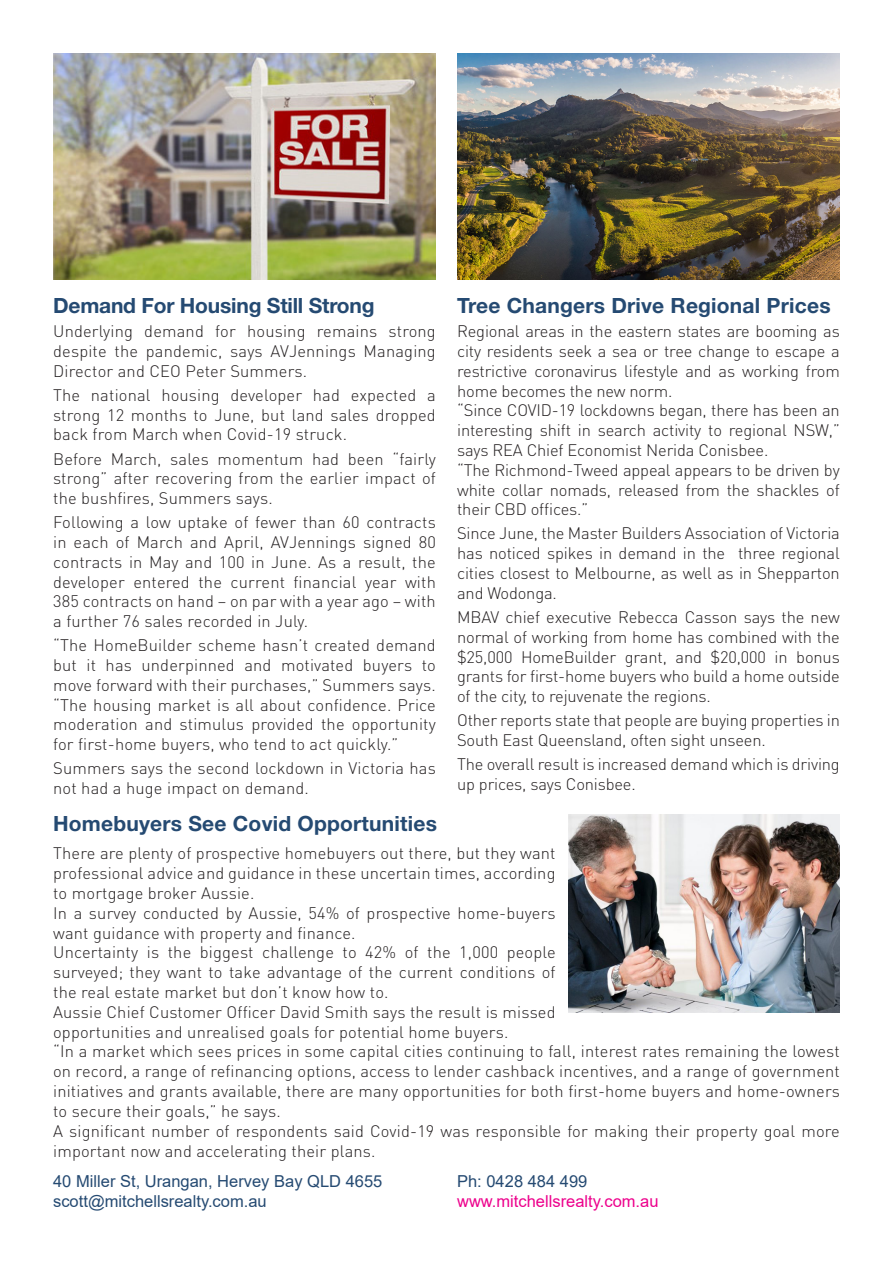
<style>
.page{position:relative;width:893px;height:1263px;background:#fff}
.page>*{position:absolute;margin:0;border:0;box-sizing:border-box;transform-origin:0 0}
.small_sub_header{font:700 21px "Helvetica Neue";letter-spacing:.01em;color:#254a72}
.small_sub_header-2{font:700 21px "Helvetica Neue";letter-spacing:-.01em;color:#254a72}
.Body_Copy{font:300 16.5px/19.8px "DIN Pro";letter-spacing:.01em;color:#231f20;text-align:justify}
.Body_Copy-2{font:300 16.5px/19.8px "DIN Pro";letter-spacing:-.01em;color:#231f20}
.reaching_out_contact{font:16.5px "Arial";color:#254a72}
.reaching_out_contact-2{font:16.5px "Arial";color:#ed008c}
</style>
<div class="page">
<img style="left:568px;top:814px;width:272px;height:198px">
<img style="left:53px;top:53px;width:383px;height:226px">
<img style="left:457px;top:53px;width:383px;height:226px">
<p class="small_sub_header-2" style="left:53px;top:293px;width:323px">Demand For Housing Still Strong</p>
<p class="Body_Copy" style="left:53px;top:321px;width:384px">Underlying demand for housing remains strong despite the pandemic, says AVJennings Managing Director and CEO Peter Summers.</p>
<p class="Body_Copy" style="left:53px;top:384px;width:384px">The national housing developer had expected a strong 12 months to June, but land sales dropped back from March when Covid-19 struck.</p>
<p class="Body_Copy" style="left:53px;top:448px;width:384px">Before March, sales momentum had been “fairly strong” after recovering from the earlier impact of the bushfires, Summers says.</p>
<p class="Body_Copy" style="left:53px;top:512px;width:384px">Following a low uptake of fewer than 60 contracts in each of March and April, AVJennings signed 80 contracts in May and 100 in June. As a result, the developer entered the current financial year with 385 contracts on hand – on par with a year ago – with a further 76 sales recorded in July.</p>
<p class="Body_Copy" style="left:53px;top:635px;width:384px">“The HomeBuilder scheme hasn’t created demand but it has underpinned and motivated buyers to move forward with their purchases,” Summers says. “The housing market is all about confidence. Price moderation and stimulus provided the opportunity for first-home buyers, who tend to act quickly.”</p>
<p class="Body_Copy" style="left:53px;top:758px;width:384px">Summers says the second lockdown in Victoria has not had a huge impact on demand.</p>
<p class="small_sub_header" style="left:457px;top:293px;width:375px">Tree Changers Drive Regional Prices</p>
<p class="Body_Copy" style="left:457px;top:321px;width:384px">Regional areas in the eastern states are booming as city residents seek a sea or tree change to escape a restrictive coronavirus lifestyle and as working from home becomes the new norm.</p>
<p class="Body_Copy" style="left:457px;top:400px;width:384px">“Since COVID-19 lockdowns began, there has been an interesting shift in search activity to regional NSW,” says REA Chief Economist Nerida Conisbee.</p>
<p class="Body_Copy" style="left:457px;top:459px;width:384px">“The Richmond-Tweed appeal appears to be driven by white collar nomads, released from the shackles of their CBD offices.”</p>
<p class="Body_Copy" style="left:457px;top:523px;width:384px">Since June, the Master Builders Association of Victoria has noticed spikes in demand in the three regional cities closest to Melbourne, as well as in Shepparton and Wodonga.</p>
<p class="Body_Copy" style="left:457px;top:606px;width:384px">MBAV chief executive Rebecca Casson says the new normal of working from home has combined with the $25,000 HomeBuilder grant, and $20,000 in bonus grants for first-home buyers who build a home outside of the city, to rejuvenate the regions.</p>
<p class="Body_Copy-2" style="left:457px;top:710px;width:384px">Other reports state that people are buying properties in<br>South East Queensland, often sight unseen.</p>
<p class="Body_Copy-2" style="left:457px;top:753px;width:384px">The overall result is increased demand which is driving up prices, says Conisbee.</p>
<p class="small_sub_header" style="left:53px;top:811px;width:385px">Homebuyers See Covid Opportunities</p>
<p class="Body_Copy" style="left:53px;top:843px;width:504px">There are plenty of prospective homebuyers out there, but they want professional advice and guidance in these uncertain times, according to mortgage broker Aussie.</p>
<p class="Body_Copy" style="left:53px;top:902px;width:504px">In a survey conducted by Aussie, 54% of prospective home-buyers want guidance with property and finance.</p>
<p class="Body_Copy" style="left:53px;top:942px;width:504px">Uncertainty is the biggest challenge to 42% of the 1,000 people surveyed; they want to take advantage of the current conditions of the real estate market but don’t know how to.</p>
<p class="Body_Copy" style="left:53px;top:1001px;width:504px">Aussie Chief Customer Officer David Smith says the result is missed opportunities and unrealised goals for potential home buyers.</p>
<p class="Body_Copy" style="left:53px;top:1041px;width:788px">“In a market which sees prices in some capital cities continuing to fall, interest rates remaining the lowest on record, a range of refinancing options, access to lender cashback incentives, and a range of government initiatives and grants available, there are many opportunities for both first-home buyers and home-owners to secure their goals,” he says.</p>
<p class="Body_Copy" style="left:53px;top:1120px;width:788px">A significant number of respondents said Covid-19 was responsible for making their property goal more important now and accelerating their plans.</p>
<p class="reaching_out_contact" style="left:53px;top:1170px;width:331px">40 Miller St, Urangan, Hervey Bay QLD 4655</p>
<p class="reaching_out_contact" style="left:53px;top:1190px;width:215px">scott@mitchellsrealty.com.au</p>
<p class="reaching_out_contact" style="left:457px;top:1170px;width:132px">Ph: 0428 484 499</p>
<p class="reaching_out_contact-2" style="left:457px;top:1190px;width:203px">www.mitchellsrealty.com.au</p>
</div>
